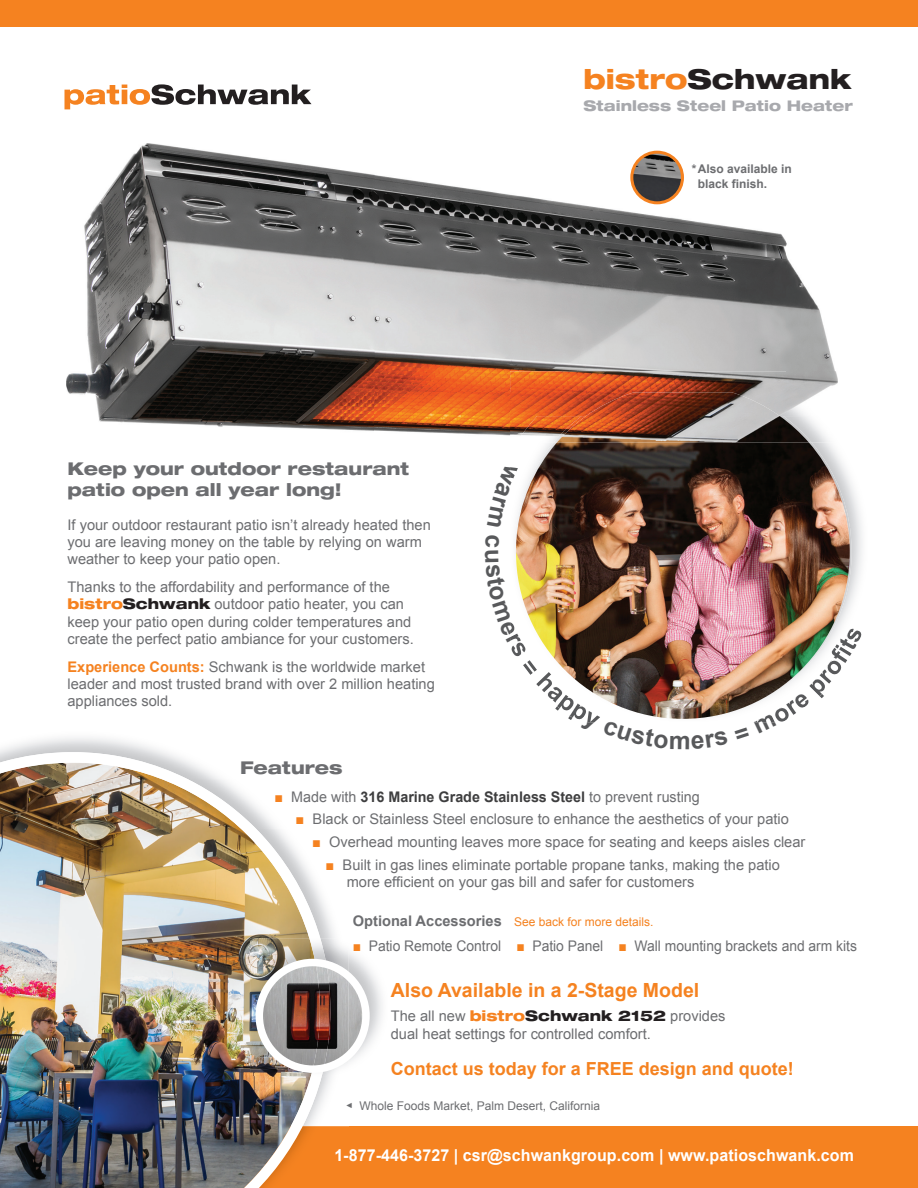
<style>
.page{position:relative;width:918px;height:1188px;background:#fff}
.page>*{position:absolute;margin:0;border:0;box-sizing:border-box;transform-origin:0 0}
.t1{font:800 expanded 27.45px "Helvetica Neue";color:#231f20}
.t2{font:700 19.5px "Arial";color:#f58220}
.t3{font:700 18px "Arial";color:#f58220}
.t4{font:800 expanded 17.7px/21.1px "Helvetica Neue";color:#6c6d70}
.t5{font:700 16.5px "Arial";letter-spacing:.005em;color:#fff}
.t6{font:14.7px/17.2px "Arial";color:#6c6d70}
.t7{font:14.7px "Arial";color:#6c6d70;scale:.95 1}
.t8{font:700 14.7px "Arial";color:#3e3e3f}
.t9{font:800 expanded 14.7px "Helvetica Neue";color:#a8a9ad}
.t10{font:12px "Arial";color:#f58220}
.t11{font:12px "Arial";color:#6c6d70}
.t12{font:700 12px/15px "Arial";color:#6c6d70}
.s1{color:#f58220}
.s2{font-family:"Helvetica Neue";font-weight:800;font-stretch:expanded;color:#f58220}
.s3{font-family:"Helvetica Neue";font-weight:800;font-stretch:expanded;color:#231f20}
.s4{font-weight:700;color:#f58220}
.s5{font-weight:400;color:#f58220}
.s6{font-weight:400;color:#6c6d70}
.s7{font-weight:700;font-size:14.7px;color:#6c6d70}
.s8{font-size:7.5px}
</style>
<div class="page">
<img style="left:852px;top:644px;width:5px;height:5px">
<img style="left:852px;top:628px;width:10px;height:16px">
<img style="left:516px;top:442px;width:334px;height:277px">
<div style="left:0;top:0;width:918px;height:27px;background:#f58220"></div>
<div style="left:0;top:1126px;width:918px;height:62px;background:#f58220"></div>
<img style="left:0;top:752px;width:330px;height:436px">
<img style="left:326px;top:938px;width:56px;height:138px">
<img style="left:250px;top:938px;width:59px;height:138px">
<img style="left:309px;top:938px;width:17px;height:138px">
<img style="left:349px;top:1015px;width:17px;height:40px">
<img style="left:330px;top:964px;width:19px;height:104px">
<img style="left:259px;top:963px;width:54px;height:106px">
<img style="left:313px;top:968px;width:17px;height:96px">
<div style="left:256px;top:959px;width:114px;height:114px;border:8px solid #fff;border-radius:50%"></div>
<img style="left:67px;top:143px;width:308px;height:288px">
<img style="left:375px;top:150px;width:411px;height:242px">
<img style="left:786px;top:242px;width:49px;height:129px">
<img style="left:375px;top:392px;width:135px;height:44px">
<img style="left:510px;top:371px;width:328px;height:65px">
<img style="left:516px;top:416px;width:322px;height:26px">
<img style="left:554px;top:416px;width:258px;height:26px">
<img style="left:557px;top:392px;width:252px;height:50px">
<img style="left:632px;top:152px;width:50px;height:51px;border-radius:25px">
<div style="left:630px;top:151px;width:54px;height:53px;border:3px solid #f58220;border-radius:50%"></div>
<svg style="left:64px;top:84px;width:248px;height:25px"></svg>
<svg style="left:510px;top:463px;width:8px;height:64px"></svg>
<svg style="left:510px;top:535px;width:11px;height:112px"></svg>
<svg style="left:555px;top:703px;width:173px;height:20px"></svg>
<svg style="left:735px;top:714px;width:42px;height:9px"></svg>
<h1 class="t1" style="left:584px;top:62px;width:270px"><span class="s1">bistro</span>Schwank</h1>
<p class="t9" style="left:584px;top:96px;width:271px">Stainless Steel Patio Heater</p>
<p class="t4" style="left:68px;top:458px;width:343px">Keep your outdoor restaurant patio open all year long!</p>
<p class="t6" style="left:68px;top:516px;width:365px">If your outdoor restaurant patio isn’t already heated then you are leaving money on the table by relying on warm weather to keep your patio open.</p>
<p class="t6" style="left:68px;top:579px;width:348px">Thanks to the affordability and performance of the <span class="s2">bistro</span><span class="s3">Schwank</span> outdoor patio heater, you can keep your patio open during colder temperatures and create the perfect patio ambiance for your customers.</p>
<p class="t6" style="left:68px;top:658px;width:369px"><span class="s4">Experience Counts:</span> Schwank is the worldwide market leader and most trusted brand with over 2 million heating appliances sold.</p>
<p class="t12" style="left:698px;top:162px;width:96px;text-indent:-6px">* Also available in black finish.</p>
<p class="t4" style="left:240px;top:756px;width:104px">Features</p>
<p class="t8" style="left:275px;top:787px;width:427px"><span class="s5">■</span> <span class="s6">Made with</span> 316 Marine Grade Stainless Steel <span class="s6">to prevent rusting</span></p>
<p class="t6" style="left:296px;top:811px;width:495px"><span class="s1">■</span> Black or Stainless Steel enclosure to enhance the aesthetics of your patio</p>
<p class="t6" style="left:312px;top:833px;width:495px"><span class="s1">■</span> Overhead mounting leaves more space for seating and keeps aisles clear</p>
<p class="t6" style="left:347px;top:856px;width:435px;text-indent:-21px"><span class="s1">■</span> Built in gas lines eliminate portable propane tanks, making the patio more efficient on your gas bill and safer for customers</p>
<p class="t10" style="left:353px;top:913px;width:302px"><span class="s7">Optional Accessories</span> See back for more details.</p>
<p class="t7" style="left:353px;top:936px;width:532px"><span class="s1">■</span> Patio Remote Control <span class="s1">■</span> Patio Panel <span class="s1">■</span> Wall mounting brackets and arm kits</p>
<h2 class="t2" style="left:391px;top:978px;width:310px">Also Available in a 2-Stage Model</h2>
<p class="t6" style="left:391px;top:1007px;width:336px;line-height:18px">The all new <span class="s2">bistro</span><span class="s3">Schwank 2152</span> provides dual heat settings for controlled comfort.</p>
<p class="t3" style="left:391px;top:1057px;width:405px">Contact us today for a FREE design and quote!</p>
<p class="t11" style="left:345px;top:1098px;width:256px"><span class="s8">◄</span> Whole Foods Market, Palm Desert, California</p>
<p class="t5" style="left:334px;top:1144px;width:521px">1-877-446-3727 | csr@schwankgroup.com | www.patioschwank.com</p>
</div>
